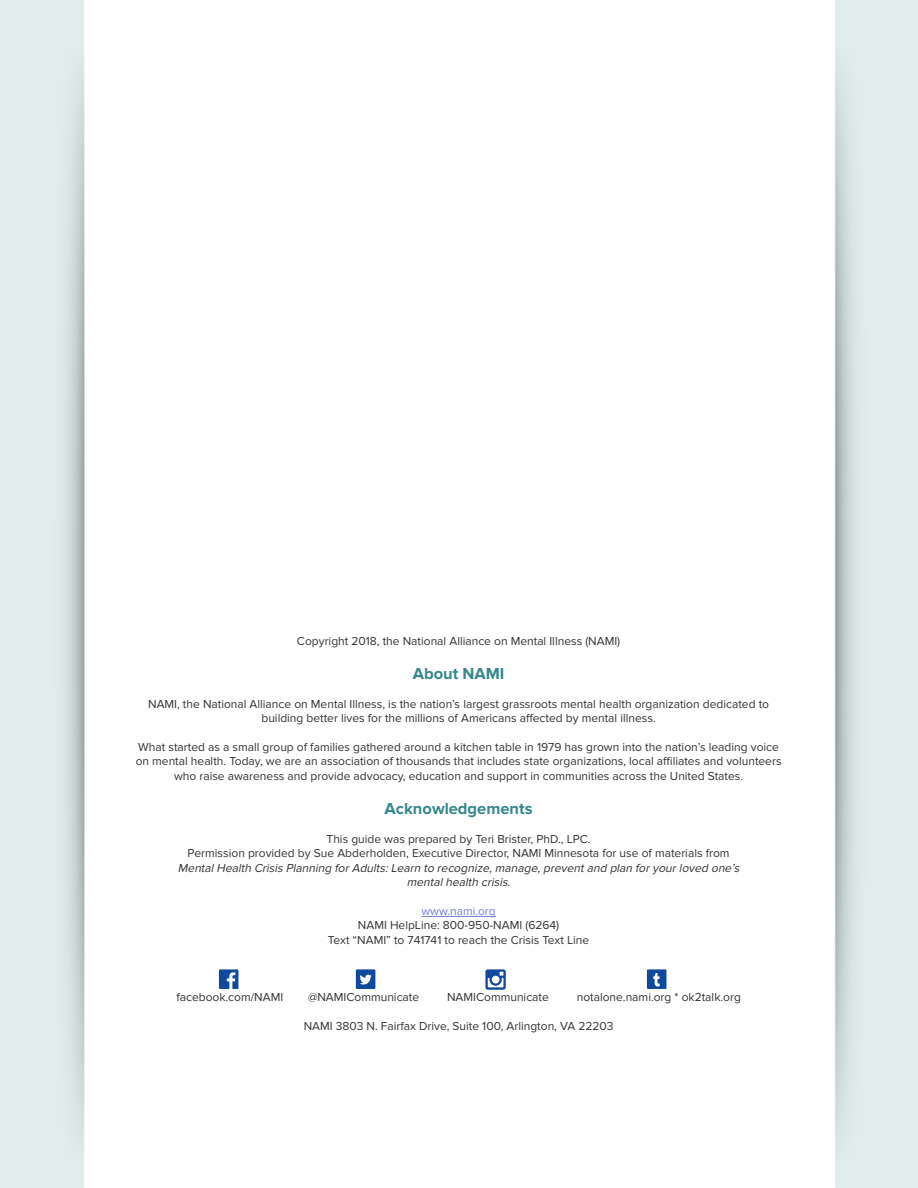
<style>
.page{position:relative;width:918px;height:1188px;background:#fff}
.page>*{position:absolute;margin:0;border:0;box-sizing:border-box;transform-origin:0 0}
.t1{font:700 16.5px "Proxima Nova";color:#36878c}
.t2{font:12px/14.4px "Proxima Nova";color:#333;text-align:center}
.t3{font:italic 12px "Proxima Nova";color:#333}
.t4{font:12px "Proxima Nova";color:#727dde}
</style>
<div class="page">
<img style="left:0;top:0;width:918px;height:1188px">
<hr style="left:421px;top:916px;width:75px;height:1px;background:#727dde">
<div style="left:647px;top:969px;width:19px;height:20px;background:#0f499d"></div>
<svg style="left:653px;top:973px;width:7px;height:14px"></svg>
<div style="left:219px;top:969px;width:19px;height:20px;background:#0f499d"></div>
<svg style="left:227px;top:972px;width:8px;height:17px"></svg>
<svg style="left:485px;top:969px;width:21px;height:21px"></svg>
<div style="left:356px;top:969px;width:19px;height:20px;background:#0f499d"></div>
<svg style="left:360px;top:975px;width:12px;height:10px"></svg>
<p class="t2" style="left:297px;top:634px;width:325px">Copyright 2018, the National Alliance on Mental Illness (NAMI)</p>
<p class="t1" style="left:413px;top:664px;width:93px">About NAMI</p>
<p class="t2" style="left:148px;top:697px;width:622px">NAMI, the National Alliance on Mental Illness, is the nation’s largest grassroots mental health organization dedicated to building better lives for the millions of Americans affected by mental illness.</p>
<p class="t2" style="left:136px;top:740px;width:647px">What started as a small group of families gathered around a kitchen table in 1979 has grown into the nation’s leading voice on mental health. Today, we are an association of thousands that includes state organizations, local affiliates and volunteers who raise awareness and provide advocacy, education and support in communities across the United States.</p>
<p class="t1" style="left:385px;top:799px;width:149px">Acknowledgements</p>
<p class="t2" style="left:327px;top:832px;width:266px">This guide was prepared by Teri Brister, PhD., LPC.</p>
<p class="t2" style="left:188px;top:846px;width:544px">Permission provided by Sue Abderholden, Executive Director, NAMI Minnesota for use of materials from</p>
<p class="t3" style="left:178px;top:861px;width:566px">MentalHealth Crisis Planning forAdults:Learn to recognize,manage,preventand plan foryourloved one’s</p>
<p class="t3" style="left:407px;top:875px;width:108px">mentalhealth crisis.</p>
<p class="t4" style="left:421px;top:904px;width:76px">www.nami.org</p>
<p class="t2" style="left:358px;top:918px;width:203px">NAMI HelpLine: 800-950-NAMI (6264)</p>
<p class="t2" style="left:328px;top:933px;width:263px">Text “NAMI” to 741741 to reach the Crisis Text Line</p>
<p class="t2" style="left:176px;top:990px;width:108px">facebook.com/NAMI</p>
<p class="t2" style="left:308px;top:990px;width:113px">@NAMICommunicate</p>
<p class="t2" style="left:447px;top:990px;width:103px">NAMICommunicate</p>
<p class="t2" style="left:577px;top:990px;width:166px">notalone.nami.org * ok2talk.org</p>
<p class="t2" style="left:304px;top:1019px;width:311px">NAMI 3803 N. Fairfax Drive, Suite 100, Arlington, VA 22203</p>
</div>
